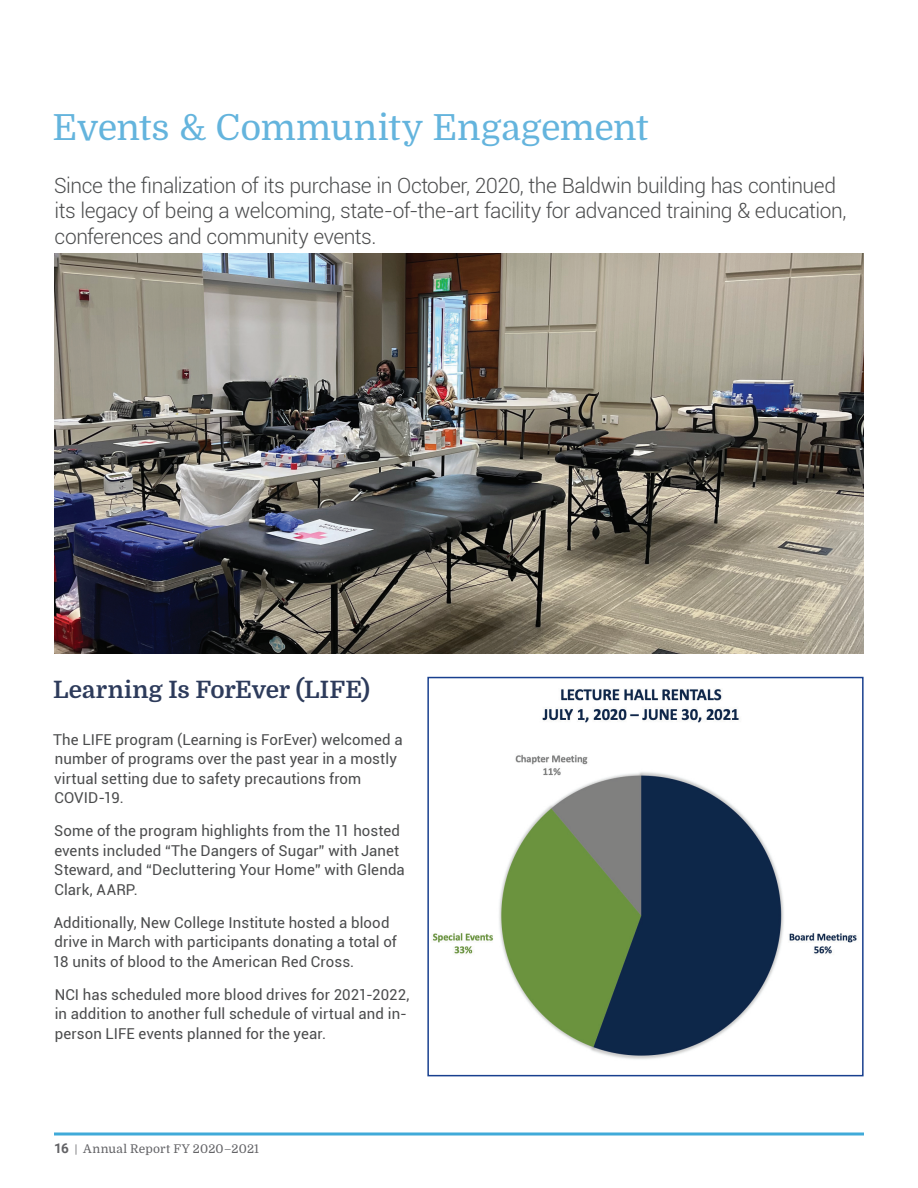
<style>
.page{position:relative;width:918px;height:1188px;background:#fff}
.page>*{position:absolute;margin:0;border:0;box-sizing:border-box;transform-origin:0 0}
.t1{font:36px "Domine";letter-spacing:-.005em;color:#64b4dd}
.t2{font:700 24px "Domine";letter-spacing:.005em;color:#2d3b5b}
.t3{font:300 21px/25.5px "Roboto";letter-spacing:-.02em;color:#4b4c4d}
.t4{font:15px/19.5px "Roboto";letter-spacing:.005em;color:#4b4c4d}
.t5{font:12px "Domine";letter-spacing:.015em;color:#636366}
.s1{font-family:"Roboto";font-weight:700;font-size:13.5px}
.s2{font-family:"Roboto";font-weight:300}
</style>
<div class="page">
<svg style="left:54px;top:1132px;width:810px;height:4px;background:#6fbfe2"></svg>
<img style="left:432px;top:689px;width:425px;height:371px">
<div style="left:427px;top:677px;width:437px;height:399px;border:2px solid #19408f"></div>
<img style="left:54px;top:254px;width:810px;height:399px">
<h1 class="t1" style="left:52px;top:108px;width:597px">Events &amp; Community Engagement</h1>
<h3 class="t3" style="left:54px;top:172px;width:794px">Since the finalization of its purchase in October, 2020, the Baldwin building has continued its legacy of being a welcoming, state-of-the-art facility for advanced training &amp; education, conferences and community events.</h3>
<h2 class="t2" style="left:53px;top:677px;width:318px">Learning Is ForEver (LIFE)</h2>
<p class="t4" style="left:53px;top:729px;width:351px">The LIFE program (Learning is ForEver) welcomed a number of programs over the past year in a mostly virtual setting due to safety precautions from COVID-19.</p>
<p class="t4" style="left:54px;top:821px;width:352px">Some of the program highlights from the 11 hosted events included “The Dangers of Sugar” with Janet Steward, and “Decluttering Your Home” with Glenda Clark, AARP.</p>
<p class="t4" style="left:53px;top:912px;width:346px">Additionally, New College Institute hosted a blood drive in March with participants donating a total of<br>18 units of blood to the American Red Cross.</p>
<p class="t4" style="left:55px;top:984px;width:356px">NCI has scheduled more blood drives for 2021-2022, in addition to another full schedule of virtual and in&shy;person LIFE events planned for the year.</p>
<p class="t5" style="left:54px;top:1143px;width:207px"><span class="s1">16</span> <span class="s2">|</span> Annual Report FY 2020–2021</p>
</div>
